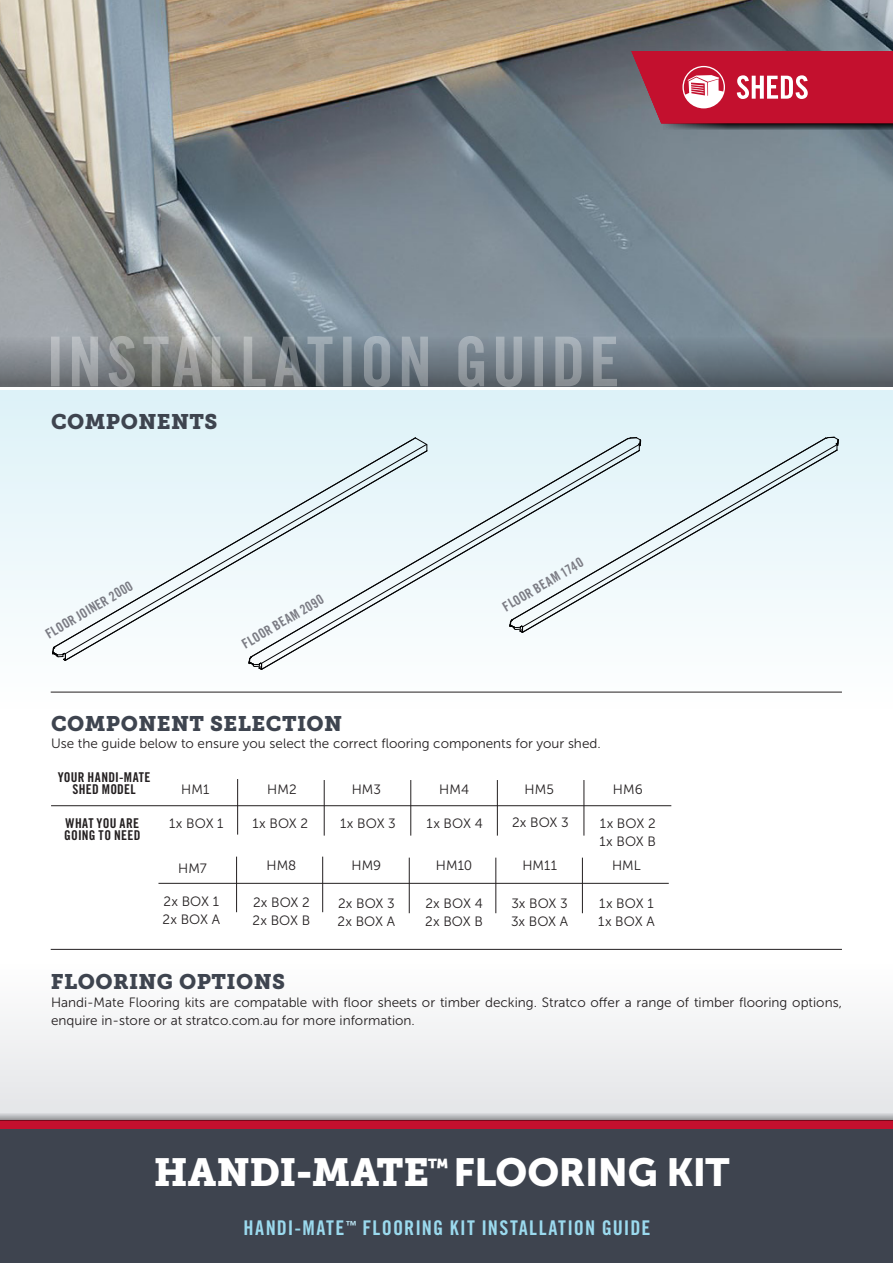
<style>
.page{position:relative;width:893px;height:1263px;background:#fff}
.page>*{position:absolute;margin:0;border:0;box-sizing:border-box;transform-origin:0 0}
.t1{font:39px "Museo Sans 900";letter-spacing:-.015em;color:#fff}
.t2{font:21px "Museo Slab 900";letter-spacing:.02em;color:#3e444f}
.t3{font:20.25px "Trade Gothic LT Std Bd Cn 20";letter-spacing:.05em;color:#9bdaee}
.t4{font:13.5px/18px "Museo Sans 300";color:#231f20}
.t5{font:13.5px/12.3px "Trade Gothic LT Std Bd Cn 20";letter-spacing:.02em;color:#231f20}
.t6{font:13.5px "Trade Gothic LT Std Bd Cn 20";color:#7b7c84}
.s1{font-family:"Museo Slab 900"}
</style>
<div class="page">
<img style="left:0;top:0;width:893px;height:336px">
<div style="left:0;top:963px;width:893px;height:157px;background:#f1f2f3"></div>
<div style="left:0;top:1120px;width:893px;height:9px;background:#c3102e"></div>
<div style="left:0;top:1129px;width:893px;height:134px;background:#3e444f"></div>
<div style="left:0;top:390px;width:893px;height:319px;background:linear-gradient(to bottom,#ddf2f8,#fefefe)"></div>
<svg style="left:0;top:1112px;width:893px;height:8px;background:#bdbfc2"></svg>
<svg style="left:0;top:336px;width:893px;height:51px;background:#6c767f"></svg>
<svg style="left:51px;top:336px;width:566px;height:51px;background:#80888d"></svg>
<svg style="left:661px;top:123px;width:232px;height:7px;background:#403d44"></svg>
<svg style="left:631px;top:51px;width:262px;height:72px;background:#c32c46"></svg>
<svg style="left:53px;top:437px;width:196px;height:209px"></svg>
<svg style="left:52px;top:646px;width:12px;height:15px"></svg>
<svg style="left:64px;top:450px;width:185px;height:211px"></svg>
<div style="left:642px;top:437px;width:183px;height:12px;background:#e2f4f9"></div>
<svg style="left:825px;top:436px;width:14px;height:15px"></svg>
<svg style="left:640px;top:449px;width:198px;height:184px"></svg>
<svg style="left:249px;top:437px;width:378px;height:219px"></svg>
<div style="left:261px;top:444px;width:366px;height:5px;background:#e2f4f9"></div>
<svg style="left:627px;top:437px;width:15px;height:15px"></svg>
<svg style="left:260px;top:449px;width:380px;height:221px"></svg>
<svg style="left:248px;top:656px;width:15px;height:14px"></svg>
<hr style="left:237px;top:779px;width:1px;height:55px;background:#231f20">
<hr style="left:324px;top:780px;width:1px;height:56px;background:#231f20">
<hr style="left:411px;top:780px;width:1px;height:56px;background:#231f20">
<hr style="left:497px;top:780px;width:1px;height:56px;background:#231f20">
<hr style="left:584px;top:780px;width:1px;height:56px;background:#231f20">
<hr style="left:51px;top:805px;width:620px;height:1px;background:#231f20">
<hr style="left:51px;top:692px;width:791px;height:1px;background:#231f20">
<hr style="left:322px;top:857px;width:1px;height:55px;background:#231f20">
<hr style="left:409px;top:858px;width:1px;height:55px;background:#231f20">
<hr style="left:496px;top:858px;width:1px;height:55px;background:#231f20">
<hr style="left:582px;top:858px;width:1px;height:55px;background:#231f20">
<hr style="left:158px;top:883px;width:511px;height:1px;background:#231f20">
<hr style="left:51px;top:949px;width:791px;height:1px;background:#231f20">
<hr style="left:236px;top:857px;width:1px;height:55px;background:#231f20">
<p class="t2" style="left:51px;top:409px;width:168px">COMPONENTS</p>
<p class="t6" style="left:42px;top:627px;width:100px;rotate:-30deg">FLOOR JOINER 2000</p>
<p class="t6" style="left:239px;top:637px;width:94px;rotate:-30deg">FLOOR BEAM 2090</p>
<p class="t2" style="left:51px;top:711px;width:293px">COMPONENT SELECTION</p>
<p class="t6" style="left:499px;top:600px;width:93px;rotate:-30deg">FLOOR BEAM 1740</p>
<p class="t4" style="left:51px;top:735px;width:551px">Use the guide below to ensure you select the correct flooring components for your shed.</p>
<p class="t5" style="left:58px;top:770px;width:94px">YOUR HANDI-MATE</p>
<p class="t5" style="left:72px;top:783px;width:65px">SHED MODEL</p>
<p class="t5" style="left:64px;top:816px;width:78px">WHAT YOU ARE<br>GOING TO NEED</p>
<p class="t4" style="left:267px;top:780px;width:31px">HM2</p>
<p class="t4" style="left:181px;top:780px;width:30px">HM1</p>
<p class="t4" style="left:169px;top:814px;width:56px">1x BOX 1</p>
<p class="t4" style="left:252px;top:814px;width:57px">1x BOX 2</p>
<p class="t4" style="left:352px;top:780px;width:31px">HM3</p>
<p class="t4" style="left:340px;top:814px;width:57px">1x BOX 3</p>
<p class="t4" style="left:439px;top:780px;width:31px">HM4</p>
<p class="t4" style="left:427px;top:814px;width:58px">1x BOX 4</p>
<p class="t4" style="left:525px;top:780px;width:31px">HM5</p>
<p class="t4" style="left:512px;top:814px;width:58px">2x BOX 3</p>
<p class="t4" style="left:613px;top:781px;width:31px">HM6</p>
<p class="t4" style="left:600px;top:814px;width:57px">1x BOX 2</p>
<p class="t4" style="left:599px;top:832px;width:58px">1x BOX B</p>
<p class="t4" style="left:178px;top:860px;width:30px">HM7</p>
<p class="t4" style="left:266px;top:856px;width:31px">HM8</p>
<p class="t4" style="left:352px;top:856px;width:31px">HM9</p>
<p class="t4" style="left:436px;top:856px;width:38px">HM10</p>
<p class="t4" style="left:522px;top:856px;width:36px">HM11</p>
<p class="t4" style="left:612px;top:856px;width:30px">HML</p>
<p class="t4" style="left:164px;top:893px;width:57px">2x BOX 1</p>
<p class="t4" style="left:163px;top:911px;width:59px">2x BOX A</p>
<p class="t4" style="left:253px;top:894px;width:58px">2x BOX 2</p>
<p class="t4" style="left:253px;top:912px;width:59px">2x BOX B</p>
<p class="t4" style="left:338px;top:895px;width:58px">2x BOX 3</p>
<p class="t4" style="left:338px;top:913px;width:59px">2x BOX A</p>
<p class="t4" style="left:425px;top:895px;width:59px">2x BOX 4</p>
<p class="t4" style="left:425px;top:913px;width:59px">2x BOX B</p>
<p class="t4" style="left:511px;top:895px;width:58px">3x BOX 3</p>
<p class="t4" style="left:511px;top:913px;width:59px">3x BOX A</p>
<p class="t4" style="left:599px;top:894px;width:56px">1x BOX 1</p>
<p class="t4" style="left:598px;top:912px;width:58px">1x BOX A</p>
<p class="t2" style="left:51px;top:969px;width:236px">FLOORING OPTIONS</p>
<p class="t4" style="left:51px;top:993px;width:792px">Handi-Mate Flooring kits are compatable with floor sheets or timber decking. Stratco offer a range of timber flooring options, enquire in-store or at stratco.com.au for more information.</p>
<h1 class="t1" style="left:154px;top:1150px;width:577px"><span class="s1">HANDI-MATE</span><sup>™</sup> FLOORING KIT</h1>
<h3 class="t3" style="left:244px;top:1215px;width:408px">HANDI-MATE<sup>™</sup> FLOORING KIT INSTALLATION GUIDE</h3>
</div>
